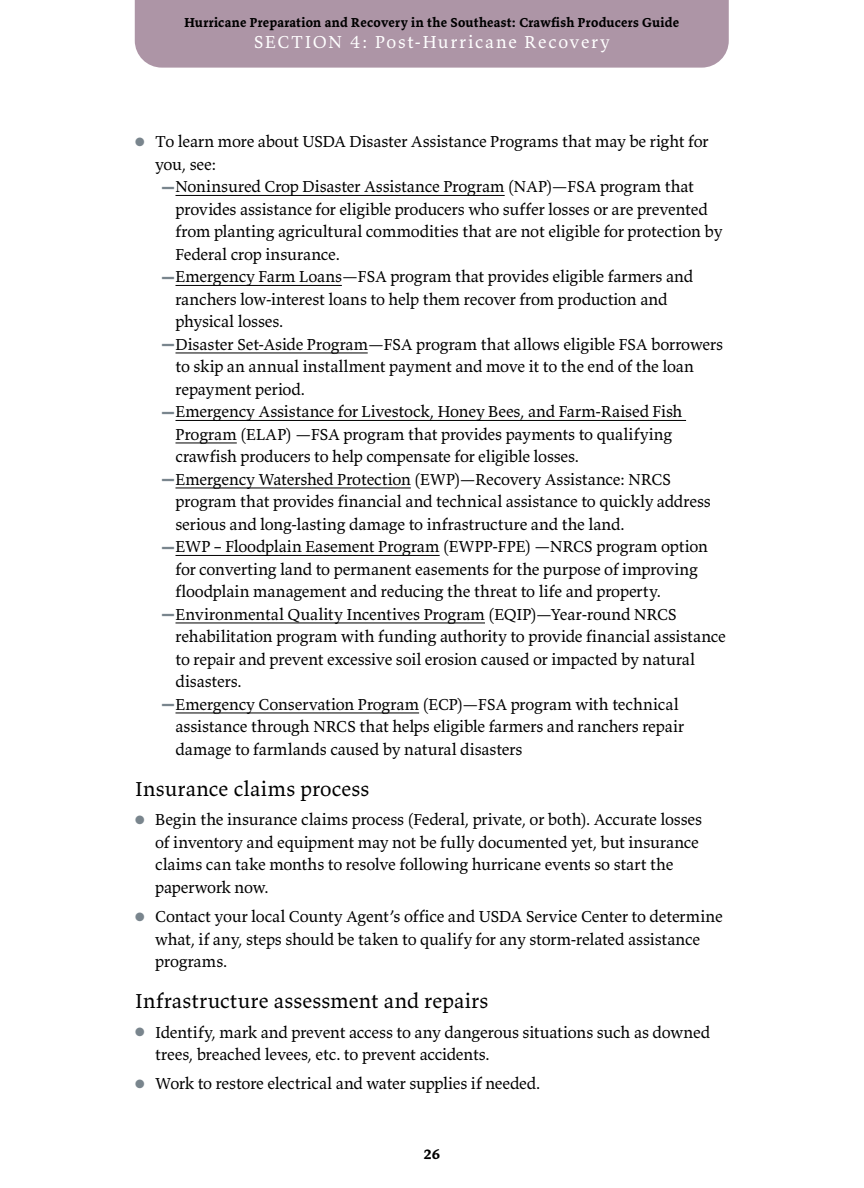
<style>
.page{position:relative;width:864px;height:1188px;background:#fff}
.page>*{position:absolute;margin:0;border:0;box-sizing:border-box;transform-origin:0 0}
.t1{font:21px "Valkyrie T3";letter-spacing:.01em;color:#000}
.t2{font:18px "Valkyrie T3";letter-spacing:.095em;color:#fff}
.t3{font:16.5px/22.5px "Valkyrie T3";letter-spacing:-.01em;color:#000}
.t4{font:700 15px "Valkyrie T3";color:#000}
.t5{font:700 13.5px "Valkyrie T3";letter-spacing:.02em;color:#000}
.s1{color:#79858d}
.s2{font-family:"Times New Roman";font-size:12px;color:#79858d}
</style>
<div class="page">
<div style="left:135px;top:0;width:594px;height:68px;background:#ad95a6"></div>
<hr style="left:176px;top:195px;width:329px;height:1px;background:#000">
<hr style="left:176px;top:285px;width:166px;height:1px;background:#000">
<hr style="left:176px;top:353px;width:192px;height:1px;background:#000">
<hr style="left:176px;top:420px;width:510px;height:1px;background:#000">
<hr style="left:176px;top:443px;width:61px;height:1px;background:#000">
<hr style="left:176px;top:488px;width:235px;height:1px;background:#000">
<hr style="left:176px;top:555px;width:264px;height:1px;background:#000">
<hr style="left:176px;top:623px;width:309px;height:1px;background:#000">
<hr style="left:176px;top:713px;width:243px;height:1px;background:#000">
<p class="t5" style="left:185px;top:14px;width:496px">Hurricane Preparation and Recovery in the Southeast: Crawfish Producers Guide</p>
<p class="t2" style="left:254px;top:30px;width:358px">SECTION 4: Post-Hurricane Recovery</p>
<p class="t3" style="left:135px;top:130px;width:575px"><span class="s1">●</span> To learn more about USDA Disaster Assistance Programs that may be right for</p>
<p class="t3" style="left:155px;top:153px;width:63px">you, see:</p>
<p class="t3" style="left:162px;top:175px;width:534px"><span class="s2">▬</span>Noninsured Crop Disaster Assistance Program (NAP)—FSA program that</p>
<p class="t3" style="left:176px;top:198px;width:534px">provides assistance for eligible producers who suffer losses or are prevented</p>
<p class="t3" style="left:176px;top:220px;width:549px">from planting agricultural commodities that are not eligible for protection by</p>
<p class="t3" style="left:176px;top:243px;width:166px">Federal crop insurance.</p>
<p class="t3" style="left:162px;top:265px;width:533px"><span class="s2">▬</span>Emergency Farm Loans—FSA program that provides eligible farmers and</p>
<p class="t3" style="left:176px;top:288px;width:494px">ranchers low-interest loans to help them recover from production and</p>
<p class="t3" style="left:176px;top:310px;width:109px">physical losses.</p>
<p class="t3" style="left:162px;top:333px;width:563px"><span class="s2">▬</span>Disaster Set-Aside Program—FSA program that allows eligible FSA borrowers</p>
<p class="t3" style="left:176px;top:355px;width:520px">to skip an annual installment payment and move it to the end of the loan</p>
<p class="t3" style="left:176px;top:378px;width:131px">repayment period.</p>
<p class="t3" style="left:162px;top:400px;width:522px"><span class="s2">▬</span>Emergency Assistance for Livestock, Honey Bees, and Farm-Raised Fish</p>
<p class="t3" style="left:176px;top:423px;width:498px">Program (ELAP) —FSA program that provides payments to qualifying</p>
<p class="t3" style="left:176px;top:445px;width:405px">crawfish producers to help compensate for eligible losses.</p>
<p class="t3" style="left:162px;top:468px;width:511px"><span class="s2">▬</span>Emergency Watershed Protection (EWP)—Recovery Assistance: NRCS</p>
<p class="t3" style="left:176px;top:490px;width:537px">program that provides financial and technical assistance to quickly address</p>
<p class="t3" style="left:176px;top:513px;width:451px">serious and long-lasting damage to infrastructure and the land.</p>
<p class="t3" style="left:162px;top:535px;width:548px"><span class="s2">▬</span>EWP – Floodplain Easement Program (EWPP-FPE) —NRCS program option</p>
<p class="t3" style="left:176px;top:558px;width:524px">for converting land to permanent easements for the purpose of improving</p>
<p class="t3" style="left:176px;top:580px;width:487px">floodplain management and reducing the threat to life and property.</p>
<p class="t3" style="left:162px;top:603px;width:516px"><span class="s2">▬</span>Environmental Quality Incentives Program (EQIP)—Year-round NRCS</p>
<p class="t3" style="left:176px;top:625px;width:552px">rehabilitation program with funding authority to provide financial assistance</p>
<p class="t3" style="left:176px;top:648px;width:521px">to repair and prevent excessive soil erosion caused or impacted by natural</p>
<p class="t3" style="left:176px;top:670px;width:68px">disasters.</p>
<p class="t3" style="left:162px;top:693px;width:518px"><span class="s2">▬</span>Emergency Conservation Program (ECP)—FSA program with technical</p>
<p class="t3" style="left:176px;top:715px;width:510px">assistance through NRCS that helps eligible farmers and ranchers repair</p>
<p class="t3" style="left:176px;top:738px;width:349px">damage to farmlands caused by natural disasters</p>
<p class="t1" style="left:135px;top:776px;width:236px">Insurance claims process</p>
<p class="t3" style="left:155px;top:808px;width:548px;text-indent:-20px"><span class="s1">●</span> Begin the insurance claims process (Federal, private, or both). Accurate losses of inventory and equipment may not be fully documented yet, but insurance claims can take months to resolve following hurricane events so start the paperwork now.</p>
<p class="t3" style="left:155px;top:905px;width:569px;text-indent:-20px"><span class="s1">●</span> Contact your local County Agent’s office and USDA Service Center to determine what, if any, steps should be taken to qualify for any storm-related assistance programs.</p>
<p class="t1" style="left:135px;top:988px;width:355px">Infrastructure assessment and repairs</p>
<p class="t3" style="left:155px;top:1020px;width:556px;text-indent:-20px"><span class="s1">●</span> Identify, mark and prevent access to any dangerous situations such as downed trees, breached levees, etc. to prevent accidents.</p>
<p class="t3" style="left:135px;top:1072px;width:407px"><span class="s1">●</span> Work to restore electrical and water supplies if needed.</p>
<p class="t4" style="left:424px;top:1144px;width:18px">26</p>
</div>
